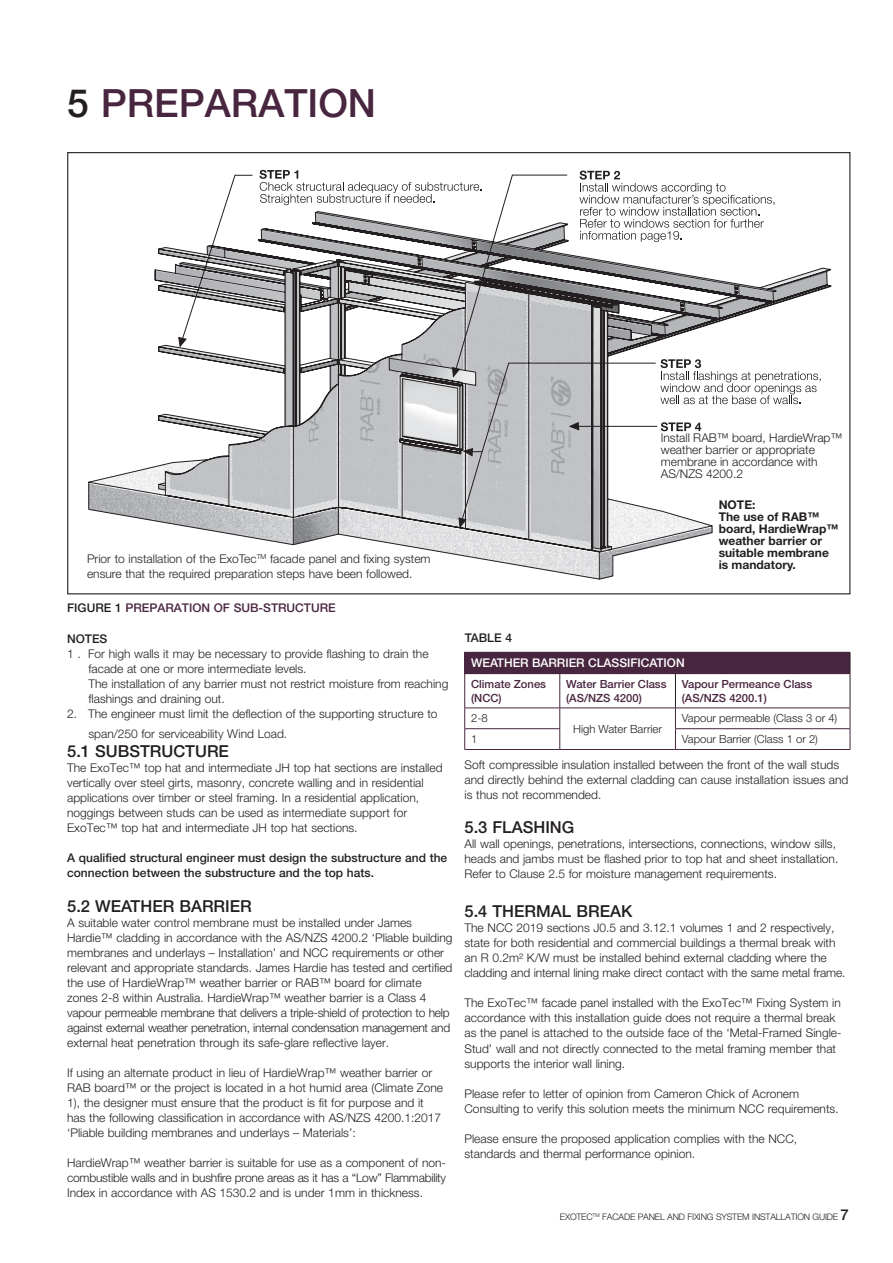
<style>
.page{position:relative;width:893px;height:1263px;background:#fff}
.page>*{position:absolute;margin:0;border:0;box-sizing:border-box;transform-origin:0 0}
.t1{font:500 39px "Helvetica Neue LT Std";color:#492640}
.Notes_Body_Copy{font:500 16.5px "Helvetica Neue LT Std";color:#231f20}
.Body_Copy{font:300 12px/15px "Helvetica Neue LT Std";color:#231f20}
.Notes_Body_Copy-2{font:300 12px/15px "Helvetica Neue LT Std";color:#231f20}
.Table_Number{font:500 12px "Helvetica Neue LT Std";color:#231f20}
.t2{font:300 12px/12px "Helvetica Neue";color:#231f20}
.t3{font:700 12px/12px "Helvetica Neue";color:#231f20}
.Body_Copy-2{font:500 12px "Helvetica Neue LT Std";color:#492640}
.t4{font:500 12px "Helvetica Neue LT Std";color:#fff}
.Notes_Header{font:500 12px "Helvetica Neue LT Std";color:#231f20}
.t5{font:500 11.25px/13.5px "Helvetica Neue LT Std";color:#492640}
.t6{font:300 11.25px "Helvetica Neue LT Std";color:#231f20}
.t7{font:300 9px "Helvetica Neue LT Std";letter-spacing:-.02em;color:#231f20}
.s1{color:#231f20}
.s2{font-weight:500;font-size:15px}
</style>
<div class="page">
<svg style="left:259px;top:170px;width:40px;height:5px"></svg>
<svg style="left:579px;top:171px;width:41px;height:4px"></svg>
<svg style="left:88px;top:175px;width:743px;height:405px"></svg>
<svg style="left:228px;top:282px;width:428px;height:258px"></svg>
<svg style="left:165px;top:282px;width:318px;height:245px"></svg>
<div style="left:465px;top:652px;width:385px;height:22px;background:#492640"></div>
<svg style="left:464px;top:652px;width:1px;height:21px"></svg>
<hr style="left:464px;top:674px;width:1px;height:34px;background:#492640">
<hr style="left:465px;top:728px;width:95px;height:1px;background:#492640">
<svg style="left:464px;top:708px;width:1px;height:41px"></svg>
<svg style="left:559px;top:709px;width:1px;height:40px"></svg>
<hr style="left:675px;top:728px;width:175px;height:1px;background:#492640">
<svg style="left:675px;top:709px;width:1px;height:40px"></svg>
<svg style="left:850px;top:708px;width:1px;height:41px"></svg>
<hr style="left:465px;top:749px;width:95px;height:1px;background:#492640">
<hr style="left:560px;top:749px;width:115px;height:1px;background:#492640">
<hr style="left:675px;top:749px;width:175px;height:1px;background:#492640">
<hr style="left:559px;top:674px;width:1px;height:34px;background:#492640">
<hr style="left:465px;top:708px;width:95px;height:1px;background:#492640">
<hr style="left:560px;top:708px;width:115px;height:1px;background:#492640">
<hr style="left:675px;top:708px;width:175px;height:1px;background:#492640">
<svg style="left:850px;top:652px;width:1px;height:22px"></svg>
<hr style="left:675px;top:674px;width:1px;height:34px;background:#231f20">
<hr style="left:850px;top:674px;width:1px;height:34px;background:#231f20">
<p class="t1" style="left:67px;top:80px;width:310px"><span class="s1">5</span> PREPARATION</p>
<p class="Body_Copy" style="left:87px;top:551px;width:345px">Prior to installation of the ExoTec<sup>TM</sup> facade panel and fixing system ensure that the required preparation steps have been followed.</p>
<p class="Body_Copy-2" style="left:67px;top:600px;width:270px"><span class="s1">FIGURE 1</span> PREPARATION OF SUB-STRUCTURE</p>
<p class="Notes_Header" style="left:67px;top:632px;width:42px">NOTES</p>
<p class="Notes_Body_Copy-2" style="left:88px;top:646px;width:342px;text-indent:-21px">1 . For high walls it may be necessary to provide flashing to drain the facade at one or more intermediate levels.</p>
<p class="Notes_Body_Copy-2" style="left:88px;top:676px;width:361px">The installation of any barrier must not restrict moisture from reaching flashings and draining out.</p>
<p class="Notes_Body_Copy-2" style="left:88px;top:704px;width:351px;line-height:19.5px;text-indent:-21px">2. The engineer must limit the deflection of the supporting structure to span/250 for serviceability Wind Load.</p>
<p class="Notes_Body_Copy" style="left:67px;top:742px;width:163px">5.1 SUBSTRUCTURE</p>
<p class="Body_Copy" style="left:67px;top:760px;width:377px">The ExoTec™ top hat and intermediate JH top hat sections are installed</p>
<p class="Body_Copy" style="left:67px;top:775px;width:358px">vertically over steel girts, masonry, concrete walling and in residential</p>
<p class="Body_Copy" style="left:67px;top:790px;width:353px">applications over timber or steel framing. In a residential application,</p>
<p class="Body_Copy" style="left:67px;top:805px;width:341px">noggings between studs can be used as intermediate support for</p>
<p class="Body_Copy" style="left:67px;top:820px;width:292px">ExoTec™ top hat and intermediate JH top hat sections.</p>
<p class="Table_Number" style="left:67px;top:851px;width:382px">A qualified structural engineer must design the substructure and the</p>
<p class="Table_Number" style="left:67px;top:866px;width:308px">connection between the substructure and the top hats.</p>
<p class="Notes_Body_Copy" style="left:67px;top:896px;width:186px">5.2 WEATHER BARRIER</p>
<p class="Body_Copy" style="left:67px;top:915px;width:387px">A suitable water control membrane must be installed under James Hardie™ cladding in accordance with the AS/NZS 4200.2 ‘Pliable building membranes and underlays – Installation’ and NCC requirements or other relevant and appropriate standards. James Hardie has tested and certified the use of HardieWrap™ weather barrier or RAB™ board for climate zones 2-8 within Australia. HardieWrap™ weather barrier is a Class 4 vapour permeable membrane that delivers a triple-shield of protection to help against external weather penetration, internal condensation management and external heat penetration through its safe-glare reflective layer.</p>
<p class="Body_Copy" style="left:67px;top:1065px;width:377px">If using an alternate product in lieu of HardieWrap™ weather barrier or RAB board™ or the project is located in a hot humid area (Climate Zone 1), the designer must ensure that the product is fit for purpose and it has the following classification in accordance with AS/NZS 4200.1:2017 ‘Pliable building membranes and underlays – Materials’:</p>
<p class="Body_Copy" style="left:67px;top:1155px;width:380px;text-align:justify">HardieWrap™ weather barrier is suitable for use as a component of non&shy;combustible walls and in bushfire prone areas as it has a “Low” Flammability Index in accordance with AS 1530.2 and is under 1mm in thickness.</p>
<p class="Table_Number" style="left:465px;top:630px;width:49px">TABLE 4</p>
<p class="t2" style="left:661px;top:431px;width:183px">Install RAB™ board, HardieWrap™ weather barrier or appropriate membrane in accordance with<br>AS/NZS 4200.2</p>
<p class="t3" style="left:719px;top:499px;width:121px">NOTE:<br>The use of RAB™ board, HardieWrap™ weather barrier or suitable membrane is mandatory.</p>
<p class="t4" style="left:471px;top:656px;width:215px">WEATHER BARRIER CLASSIFICATION</p>
<p class="t5" style="left:471px;top:677px;width:77px">Climate Zones (NCC)</p>
<p class="t5" style="left:566px;top:677px;width:102px">Water Barrier Class (AS/NZS 4200)</p>
<p class="t5" style="left:682px;top:677px;width:132px">Vapour Permeance Class (AS/NZS 4200.1)</p>
<p class="t6" style="left:471px;top:711px;width:18px">2-8</p>
<p class="t6" style="left:573px;top:722px;width:90px">High Water Barrier</p>
<p class="t6" style="left:682px;top:711px;width:157px">Vapour permeable (Class 3 or 4)</p>
<p class="t6" style="left:471px;top:732px;width:8px">1</p>
<p class="t6" style="left:682px;top:732px;width:138px">Vapour Barrier (Class 1 or 2)</p>
<p class="Body_Copy" style="left:465px;top:757px;width:385px">Soft compressible insulation installed between the front of the wall studs and directly behind the external cladding can cause installation issues and is thus not recommended.</p>
<p class="Notes_Body_Copy" style="left:465px;top:818px;width:111px">5.3 FLASHING</p>
<p class="Body_Copy" style="left:465px;top:836px;width:375px">All wall openings, penetrations, intersections, connections, window sills, heads and jambs must be flashed prior to top hat and sheet installation.<br>Refer to Clause 2.5 for moisture management requirements.</p>
<p class="Notes_Body_Copy" style="left:465px;top:902px;width:169px">5.4 THERMAL BREAK</p>
<p class="Body_Copy" style="left:465px;top:920px;width:382px">The NCC 2019 sections J0.5 and 3.12.1 volumes 1 and 2 respectively, state for both residential and commercial buildings a thermal break with an R 0.2m² K/W must be installed behind external cladding where the cladding and internal lining make direct contact with the same metal frame.</p>
<p class="Body_Copy" style="left:465px;top:995px;width:379px">The ExoTec™ facade panel installed with the ExoTec™ Fixing System in accordance with this installation guide does not require a thermal break as the panel is attached to the outside face of the ‘Metal-Framed Single-Stud’ wall and not directly connected to the metal framing member that supports the interior wall lining.</p>
<p class="Body_Copy" style="left:465px;top:1085px;width:376px">Please refer to letter of opinion from Cameron Chick of Acronem<br>Consulting to verify this solution meets the minimum NCC requirements.</p>
<p class="Body_Copy" style="left:465px;top:1130px;width:334px">Please ensure the proposed application complies with the NCC, standards and thermal performance opinion.</p>
<p class="t7" style="left:560px;top:1212px;width:291px">EXOTEC<sup>TM</sup> FACADE PANEL AND FIXING SYSTEM INSTALLATION GUIDE <span class="s2">7</span></p>
</div>
